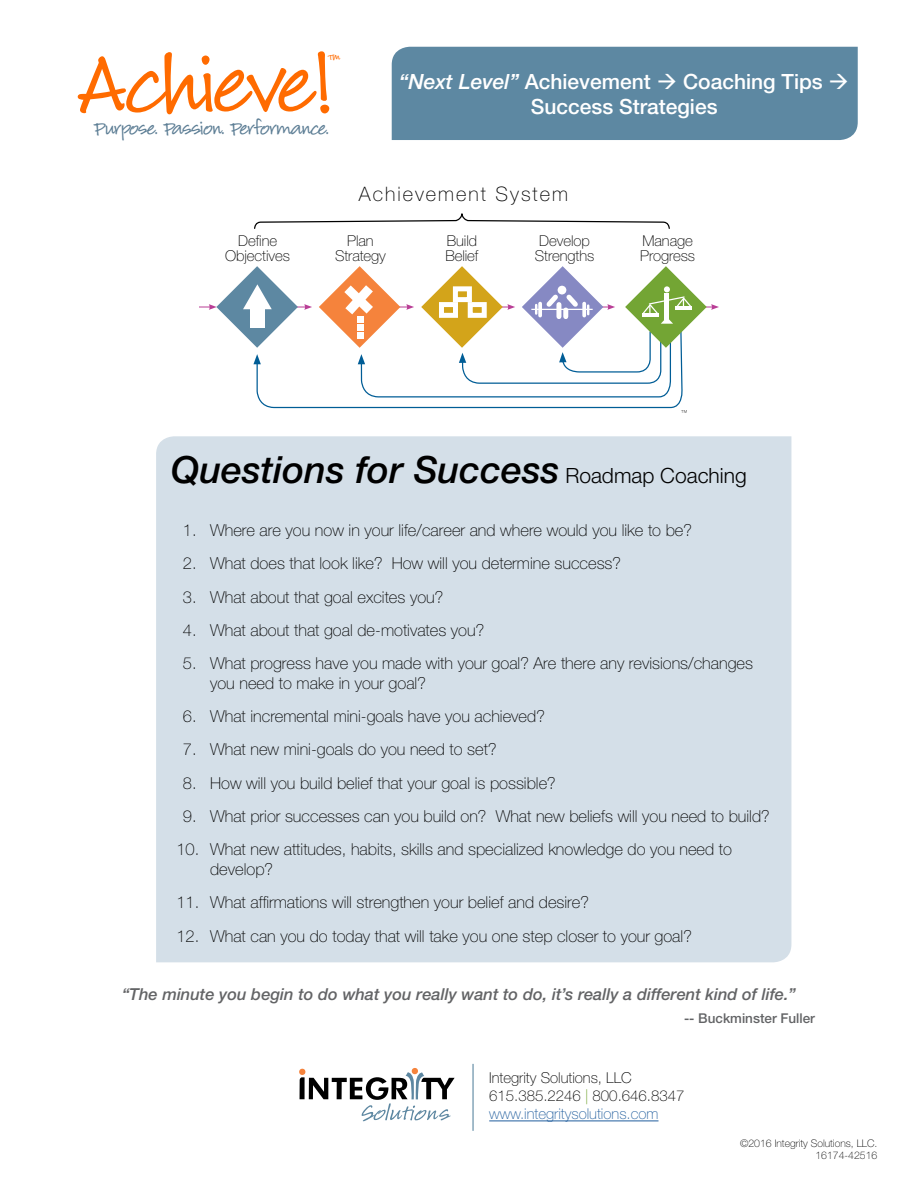
<style>
.page{position:relative;width:918px;height:1188px;background:#fff}
.page>*{position:absolute;margin:0;border:0;box-sizing:border-box;transform-origin:0 0}
.t1{font:127.05px "Louisiana";letter-spacing:-.02em;color:#ff6b00}
.t2{font:italic 500 37.5px "Helvetica Neue";color:#000}
.t3{font:29.1px "Louisiana";letter-spacing:-.025em;color:#5d7e95}
.t4{font:25.65px "Louisiana";color:#ff6b00}
.t5{font:500 21px/25.2px "Helvetica Neue";color:#fff;text-align:center}
.t6{font:100 19.95px "Helvetica Neue LT Std";letter-spacing:.1em;color:#000}
.t7{font:100 16.5px/19.8px "Helvetica Neue LT Std";color:#000}
.t8{font:italic 500 16.5px "Helvetica Neue LT Std";color:#636466}
.t9{font:100 15px/18px "Helvetica Neue";color:#000}
.t10{font:100 15px/15px "Helvetica Neue LT Std";letter-spacing:-.005em;color:#000}
.t11{font:500 13.5px "Helvetica Neue LT Std";color:#636466}
.t12{font:100 10.5px/12.6px "Helvetica Neue LT Std";color:#000;text-align:right}
.t13{font:100 6.9px "Helvetica Neue LT Std";color:#000}
.s1{font-style:italic}
.s2{font-weight:300;font-style:normal;font-size:21px}
.s3{color:#73a534}
.s4{color:#215e9e}
</style>
<div class="page">
<div style="left:156px;top:436px;width:635px;height:526px;background:#d4dfe8"></div>
<svg style="left:256px;top:364px;width:427px;height:166px"></svg>
<svg style="left:253px;top:354px;width:8px;height:10px"></svg>
<svg style="left:254px;top:213px;width:416px;height:16px"></svg>
<svg style="left:199px;top:266px;width:113px;height:82px"></svg>
<svg style="left:319px;top:266px;width:400px;height:132px"></svg>
<div style="left:392px;top:47px;width:466px;height:93px;background:#5d88a2"></div>
<svg style="left:299px;top:1068px;width:156px;height:53px"></svg>
<hr style="left:489px;top:1121px;width:170px;height:1px;background:#215e9e">
<hr style="left:472px;top:1064px;width:2px;height:67px;background:#5d88a2">
<h1 class="t1" style="left:77px;top:-9px;width:256px">Achieve!</h1>
<h3 class="t3" style="left:94px;top:107px;width:237px">Purpose. Passion. Performance.</h3>
<h3 class="t4" style="left:326px;top:40px;width:17px">™</h3>
<p class="t5" style="left:399px;top:69px;width:451px"><span class="s1">“Next Level”</span> Achievement → Coaching Tips →<br>Success Strategies</p>
<p class="t6" style="left:359px;top:182px;width:211px">Achievement System</p>
<p class="t10" style="left:225px;top:233px;width:66px;text-align:center">Define<br>Objectives</p>
<p class="t10" style="left:335px;top:233px;width:52px;text-align:center">Plan<br>Strategy</p>
<p class="t10" style="left:445px;top:233px;width:35px">Build<br>Belief</p>
<p class="t10" style="left:535px;top:233px;width:61px">Develop<br>Strengths</p>
<p class="t10" style="left:640px;top:233px;width:56px">Manage<br>Progress</p>
<p class="t13" style="left:681px;top:408px;width:8px">™</p>
<h2 class="t2" style="left:171px;top:447px;width:577px">Questions for Success <span class="s2">Roadmap Coaching</span></h2>
<p class="t7" style="left:183px;top:520px;width:511px">1. Where are you now in your life/career and where would you like to be?</p>
<p class="t7" style="left:183px;top:553px;width:440px">2. What does that look like? How will you determine success?</p>
<p class="t7" style="left:183px;top:587px;width:262px">3. What about that goal excites you?</p>
<p class="t7" style="left:183px;top:620px;width:303px">4. What about that goal de-motivates you?</p>
<p class="t7" style="left:210px;top:653px;width:544px;text-indent:-27px">5. What progress have you made with your goal? Are there any revisions/changes you need to make in your goal?</p>
<p class="t7" style="left:183px;top:706px;width:364px">6. What incremental mini-goals have you achieved?</p>
<p class="t7" style="left:183px;top:740px;width:315px">7. What new mini-goals do you need to set?</p>
<p class="t7" style="left:183px;top:773px;width:374px">8. How will you build belief that your goal is possible?</p>
<p class="t7" style="left:183px;top:806px;width:588px">9. What prior successes can you build on? What new beliefs will you need to build?</p>
<p class="t7" style="left:210px;top:840px;width:523px;text-indent:-34px">10. What new attitudes, habits, skills and specialized knowledge do you need to develop?</p>
<p class="t7" style="left:176px;top:893px;width:414px">11. What affirmations will strengthen your belief and desire?</p>
<p class="t7" style="left:176px;top:926px;width:517px">12. What can you do today that will take you one step closer to your goal?</p>
<p class="t8" style="left:122px;top:984px;width:675px">“The minute you begin to do what you really want to do, it’s really a different kind of life.”</p>
<p class="t11" style="left:684px;top:1010px;width:133px">-- Buckminster Fuller</p>
<p class="t9" style="left:489px;top:1069px;width:197px">Integrity Solutions, LLC<br>615.385.2246 <span class="s3">|</span> 800.646.8347 <span class="s4">www.integritysolutions.com</span></p>
<p class="t12" style="left:740px;top:1137px;width:139px">©2016 Integrity Solutions, LLC.<br>16174-42516</p>
</div>
